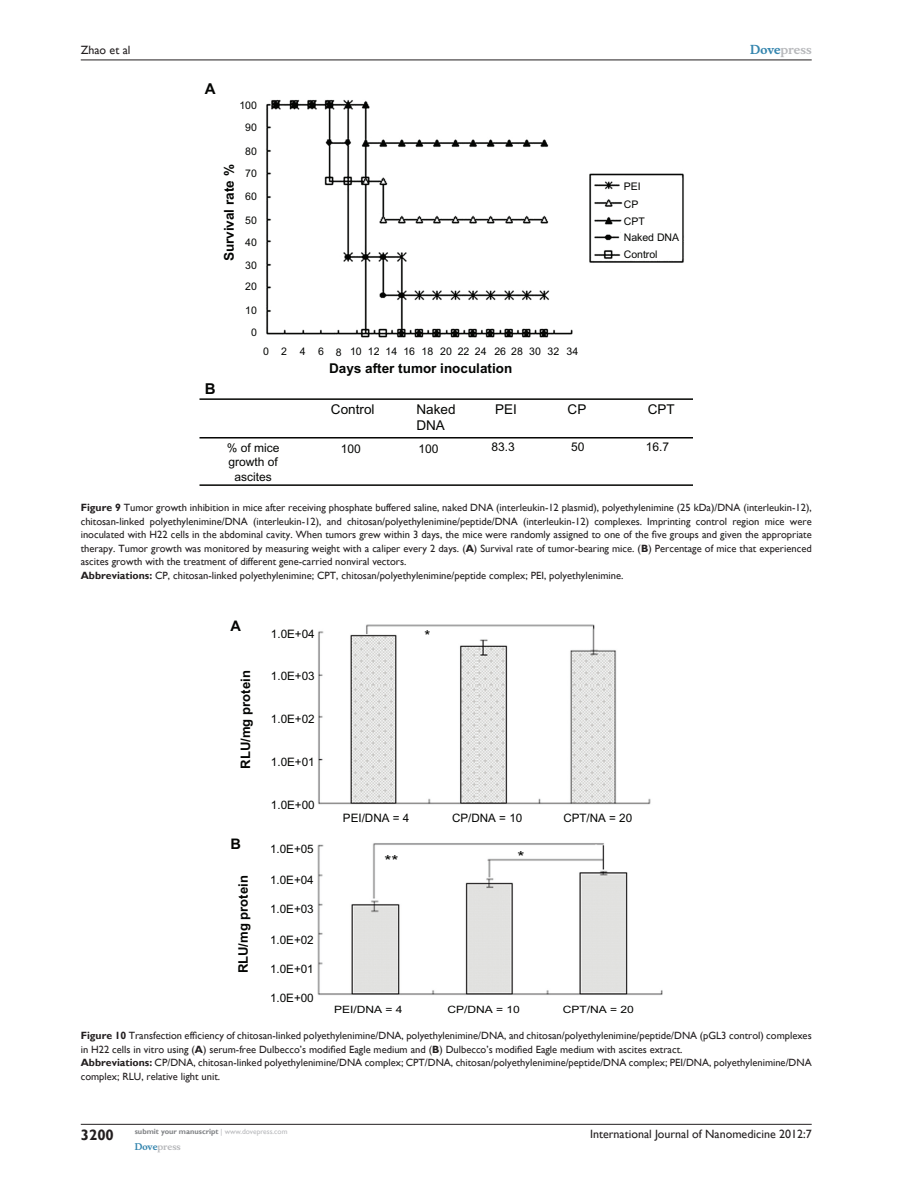
<style>
.page{position:relative;width:918px;height:1188px;background:#fff}
.page>*{position:absolute;margin:0;border:0;box-sizing:border-box;transform-origin:0 0}
.t1{font:700 15px "Gill Sans";color:#231f20}
.t2{font:15px "Arial";color:#040503;scale:1.19 1}
.t3{font:700 15px "Arial";color:#040503}
.t4{font:15px "Arial";color:#040503}
.t5{font:700 14.55px "Arial";color:#040503}
.t6{font:700 13.5px "Arial";color:#040503}
.t7{font:13.5px/16.2px "Arial";color:#040503}
.t8{font:700 13.05px "Arial";color:#040503}
.t9{font:12px "Gill Sans";color:#231f20}
.t10{font:12px/14.4px "Arial";color:#040503;text-align:center}
.t11{font:700 12px "Musee";color:#b8b9bc}
.t12{font:11.7px "Arial";color:#040503}
.FC{font:10.5px/13.5px "Gill Sans";color:#231f20;text-align:justify}
.TSNRI{font:10.5px/13.5px "Gill Sans";color:#231f20}
.t13{font:10.5px/22.5px "Arial";color:#040503;text-align:center}
.t14{font:10.05px "Arial";color:#040503;scale:1.19 1}
.t15{font:700 9px "Musee";color:#b8b9bc}
.t16{font:700 7.5px "Gill Sans";color:#808285}
.s1{color:#3485ae}
.s2{font-weight:700}
.s3{font-weight:400;color:#b8b9bc}
</style>
<div class="page">
<img style="left:266px;top:100px;width:418px;height:238px">
<hr style="left:200px;top:398px;width:493px;height:2px;background:#040503">
<hr style="left:200px;top:437px;width:493px;height:2px;background:#040503">
<hr style="left:200px;top:484px;width:493px;height:2px;background:#040503">
<img style="left:318px;top:624px;width:344px;height:371px">
<hr style="left:81px;top:1124px;width:731px;height:1px;background:#231f20">
<hr style="left:81px;top:60px;width:731px;height:1px;background:#231f20">
<p class="t9" style="left:81px;top:43px;width:51px">Zhao et al</p>
<p class="t3" style="left:205px;top:80px;width:12px">A</p>
<p class="t3" style="left:205px;top:380px;width:12px">B</p>
<p class="t13" style="left:239px;top:94px;width:19px">100<br>90</p>
<p class="t13" style="left:245px;top:140px;width:13px;text-align:justify">80<br>70<br>60</p>
<p class="t13" style="left:245px;top:209px;width:13px;text-align:justify">50<br>40<br>30</p>
<p class="t13" style="left:245px;top:276px;width:13px">20</p>
<p class="t13" style="left:245px;top:299px;width:13px">10<br>0</p>
<p class="t6" style="left:221px;top:261px;width:98px;rotate:-90deg">Survival rate %</p>
<p class="t13" style="left:263px;top:341px;width:80px">02468</p>
<p class="t6" style="left:329px;top:360px;width:185px">Days after tumor inoculation</p>
<p class="t13" style="left:350px;top:341px;width:31px">10 12</p>
<p class="t13" style="left:386px;top:341px;width:194px">14 16 18 20 22 24 26 28 30 32 34</p>
<p class="t13" style="left:624px;top:177px;width:18px;line-height:18px;text-align:left">PEI<br>CP</p>
<p class="t13" style="left:624px;top:213px;width:57px;line-height:16.2px;text-align:left">CPT<br>Naked DNA</p>
<p class="t13" style="left:624px;top:243px;width:35px">Control</p>
<p class="t7" style="left:417px;top:401px;width:41px">Naked<br>DNA</p>
<p class="t7" style="left:495px;top:401px;width:23px">PEI</p>
<p class="t7" style="left:568px;top:401px;width:20px">CP</p>
<p class="t7" style="left:648px;top:401px;width:28px">CPT</p>
<p class="t7" style="left:331px;top:402px;width:45px">Control</p>
<p class="t10" style="left:341px;top:442px;width:22px">100</p>
<p class="t10" style="left:227px;top:441px;width:54px">% of mice</p>
<p class="t10" style="left:418px;top:442px;width:22px">100</p>
<p class="t10" style="left:491px;top:440px;width:25px">83.3</p>
<p class="t10" style="left:571px;top:440px;width:15px">50</p>
<p class="t10" style="left:646px;top:440px;width:25px">16.7</p>
<p class="t10" style="left:228px;top:455px;width:51px">growth of ascites</p>
<p class="t11" style="left:750px;top:43px;width:63px"><span class="s1">Dove</span>press</p>
<p class="FC" style="left:81px;top:501px;width:732px"><span class="s2">Figure 9</span> Tumor growth inhibition in mice after receiving phosphate buffered saline, naked DNA (interleukin-12 plasmid), polyethylenimine (25 kDa)/DNA (interleukin-12), chitosan-linked polyethylenimine/DNA (interleukin-12), and chitosan/polyethylenimine/peptide/DNA (interleukin-12) complexes. Imprinting control region mice were inoculated with H22 cells in the abdominal cavity. When tumors grew within 3 days, the mice were randomly assigned to one of the five groups and given the appropriate therapy. Tumor growth was monitored by measuring weight with a caliper every 2 days. (<span class="s2">A</span>) Survival rate of tumor-bearing mice. (<span class="s2">B</span>) Percentage of mice that experienced ascites growth with the treatment of different gene-carried nonviral vectors.</p>
<p class="TSNRI" style="left:81px;top:569px;width:544px"><span class="s2">Abbreviations:</span> CP, chitosan-linked polyethylenimine; CPT, chitosan/polyethylenimine/peptide complex; PEI, polyethylenimine.</p>
<p class="t5" style="left:231px;top:618px;width:12px">A</p>
<p class="t8" style="left:238px;top:769px;width:100px;rotate:-90deg">RLU/mg protein</p>
<p class="t5" style="left:231px;top:835px;width:12px">B</p>
<p class="t8" style="left:236px;top:973px;width:100px;rotate:-90deg">RLU/mg protein</p>
<p class="t12" style="left:271px;top:627px;width:45px">1.0E+04</p>
<p class="t12" style="left:271px;top:669px;width:45px">1.0E+03</p>
<p class="t12" style="left:271px;top:713px;width:45px">1.0E+02</p>
<p class="t12" style="left:271px;top:756px;width:45px">1.0E+01</p>
<p class="t12" style="left:271px;top:798px;width:45px">1.0E+00</p>
<p class="t12" style="left:270px;top:843px;width:45px">1.0E+05</p>
<p class="t12" style="left:270px;top:873px;width:45px">1.0E+04</p>
<p class="t12" style="left:270px;top:903px;width:45px">1.0E+03</p>
<p class="t12" style="left:270px;top:933px;width:45px">1.0E+02</p>
<p class="t12" style="left:270px;top:962px;width:45px">1.0E+01</p>
<p class="t12" style="left:270px;top:991px;width:45px">1.0E+00</p>
<p class="t4" style="left:424px;top:627px;width:7px">*</p>
<p class="t12" style="left:343px;top:811px;width:68px">PEI/DNA = 4</p>
<p class="t2" style="left:385px;top:852px;width:13px">**</p>
<p class="t12" style="left:452px;top:811px;width:72px">CP/DNA = 10</p>
<p class="t12" style="left:563px;top:811px;width:70px">CPT/NA = 20</p>
<p class="t2" style="left:518px;top:849px;width:7px">*</p>
<p class="t14" style="left:334px;top:1004px;width:59px">PEI/DNA = 4</p>
<p class="t14" style="left:447px;top:1004px;width:62px">CP/DNA = 10</p>
<p class="t14" style="left:563px;top:1004px;width:61px">CPT/NA = 20</p>
<p class="FC" style="left:81px;top:1029px;width:732px"><span class="s2">Figure 10</span> Transfection efficiency of chitosan-linked polyethylenimine/DNA, polyethylenimine/DNA, and chitosan/polyethylenimine/peptide/DNA (pGL3 control) complexes in H22 cells in vitro using (<span class="s2">A</span>) serum-free Dulbecco’s modified Eagle medium and (<span class="s2">B</span>) Dulbecco’s modified Eagle medium with ascites extract.</p>
<p class="TSNRI" style="left:81px;top:1056px;width:732px"><span class="s2">Abbreviations:</span> CP/DNA, chitosan-linked polyethylenimine/DNA complex; CPT/DNA, chitosan/polyethylenimine/peptide/DNA complex; PEI/DNA, polyethylenimine/DNA complex; RLU, relative light unit.</p>
<h1 class="t1" style="left:81px;top:1126px;width:35px">3200</h1>
<p class="t16" style="left:135px;top:1127px;width:154px">submit your manuscript <span class="s3">| www.dovepress.com</span></p>
<p class="t15" style="left:135px;top:1141px;width:48px"><span class="s1">Dove</span>press</p>
<p class="t9" style="left:590px;top:1127px;width:223px">International Journal of Nanomedicine 2012:7</p>
</div>
